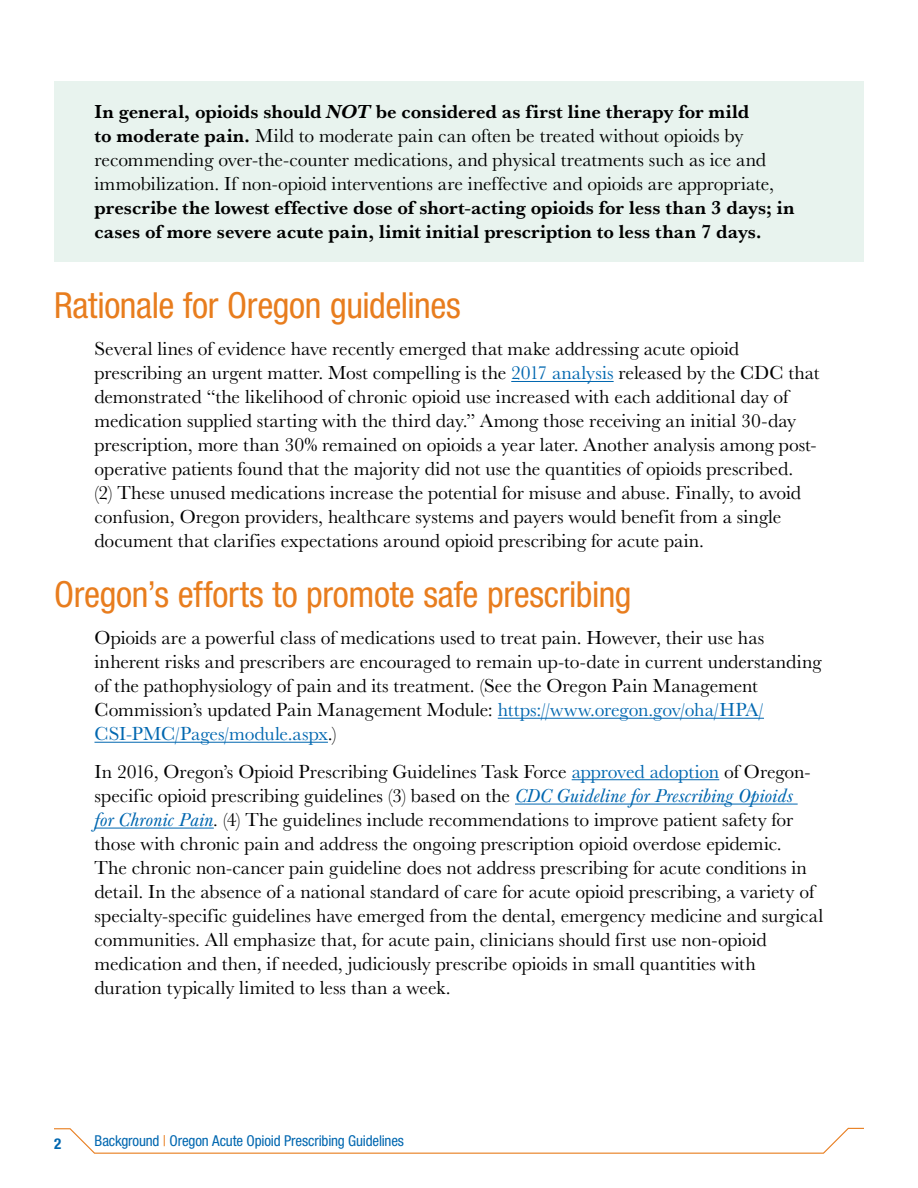
<style>
.page{position:relative;width:918px;height:1188px;background:#fff}
.page>*{position:absolute;margin:0;border:0;box-sizing:border-box;transform-origin:0 0}
.t1{font:condensed 36px "Helvetica Neue LT Std";letter-spacing:-.01em;color:#e87d1e}
.t2{font:19.5px/24px "Baskerville URW";color:#000}
.t3{font:700 19.5px/24px "Baskerville URW";letter-spacing:.005em;color:#000}
.t4{font:condensed 15px "Helvetica Neue LT Std";letter-spacing:-.01em;color:#0067b0}
.t5{font:700 condensed 15px "Helvetica Neue LT Std";color:#0067b0}
.s1{font-weight:700}
.s2{font-weight:700;font-style:italic}
.s3{color:#0067b0}
.s4{font-style:italic;color:#0067b0}
.s5{font-style:italic}
.s6{color:#e87d1e}
</style>
<div class="page">
<svg style="left:54px;top:1127px;width:810px;height:27px"></svg>
<div style="left:54px;top:81px;width:810px;height:180px;background:#e8f3ee"></div>
<hr style="left:511px;top:381px;width:103px;height:1px;background:#0067b0">
<hr style="left:498px;top:718px;width:266px;height:1px;background:#0067b0">
<hr style="left:94px;top:742px;width:234px;height:1px;background:#0067b0">
<hr style="left:572px;top:779px;width:147px;height:1px;background:#0067b0">
<hr style="left:515px;top:804px;width:283px;height:1px;background:#0067b0">
<hr style="left:94px;top:828px;width:120px;height:1px;background:#0067b0">
<p class="t2" style="left:94px;top:100px;width:681px"><span class="s1">In general, opioids should</span> <span class="s2">NOT</span> <span class="s1">be considered as first line therapy for mild<br>to moderate pain.</span> Mild to moderate pain can often be treated without opioids by recommending over-the-counter medications, and physical treatments such as ice and immobilization. If non-opioid interventions are ineffective and opioids are appropriate,</p>
<p class="t3" style="left:94px;top:197px;width:702px">prescribe the lowest effective dose of short-acting opioids for less than 3 days; in cases of more severe acute pain, limit initial prescription to less than 7 days.</p>
<h1 class="t1" style="left:54px;top:284px;width:408px">Rationale for Oregon guidelines</h1>
<p class="t2" style="left:94px;top:337px;width:727px">Several lines of evidence have recently emerged that make addressing acute opioid prescribing an urgent matter. Most compelling is the <span class="s3">2017 analysis</span> released by the CDC that demonstrated “the likelihood of chronic opioid use increased with each additional day of medication supplied starting with the third day.” Among those receiving an initial 30-day prescription, more than 30% remained on opioids a year later. Another analysis among post&shy;operative patients found that the majority did not use the quantities of opioids prescribed.<br>(2) These unused medications increase the potential for misuse and abuse. Finally, to avoid confusion, Oregon providers, healthcare systems and payers would benefit from a single document that clarifies expectations around opioid prescribing for acute pain.</p>
<h1 class="t1" style="left:54px;top:573px;width:579px">Oregon’s efforts to promote safe prescribing</h1>
<p class="t2" style="left:94px;top:626px;width:729px">Opioids are a powerful class of medications used to treat pain. However, their use has inherent risks and prescribers are encouraged to remain up-to-date in current understanding of the pathophysiology of pain and its treatment. (See the Oregon Pain Management Commission’s updated Pain Management Module: <span class="s3">https://www.oregon.gov/oha/HPA/ CSI-PMC/Pages/module.aspx</span>.)</p>
<p class="t2" style="left:94px;top:759px;width:730px">In 2016, Oregon’s Opioid Prescribing Guidelines Task Force <span class="s3">approved adoption</span> of Oregon&shy;specific opioid prescribing guidelines (3) based on the <span class="s4">CDC Guideline for Prescribing Opioids<br>for Chronic Pain</span><span class="s5">.</span> (4) The guidelines include recommendations to improve patient safety for those with chronic pain and address the ongoing prescription opioid overdose epidemic.<br>The chronic non-cancer pain guideline does not address prescribing for acute conditions in detail. In the absence of a national standard of care for acute opioid prescribing, a variety of specialty-specific guidelines have emerged from the dental, emergency medicine and surgical communities. All emphasize that, for acute pain, clinicians should first use non-opioid medication and then, if needed, judiciously prescribe opioids in small quantities with duration typically limited to less than a week.</p>
<p class="t5" style="left:54px;top:1135px;width:9px">2</p>
<p class="t4" style="left:94px;top:1132px;width:311px">Background <span class="s6">|</span> Oregon Acute Opioid Prescribing Guidelines</p>
</div>
